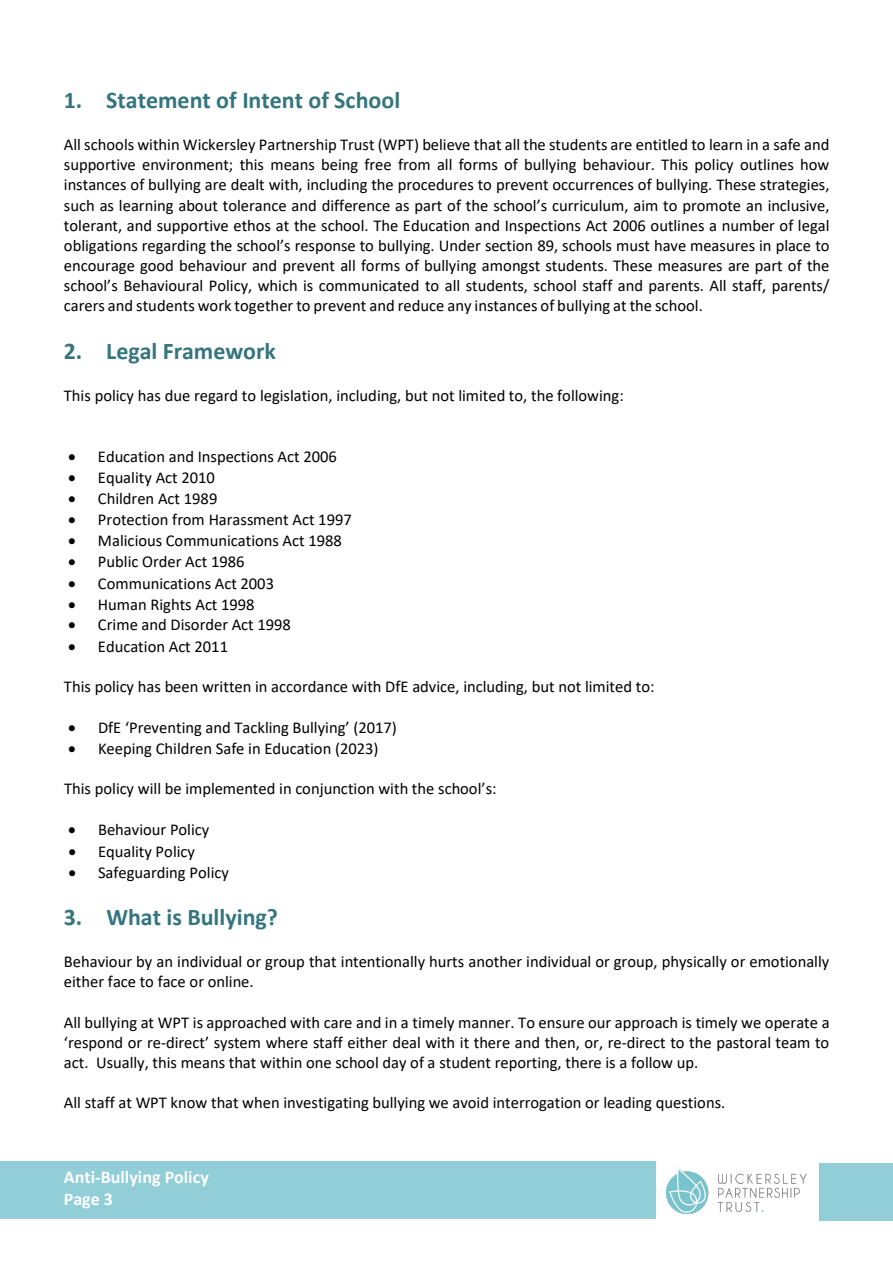
<style>
.page{position:relative;width:893px;height:1263px;background:#fff}
.page>*{position:absolute;margin:0;border:0;box-sizing:border-box;transform-origin:0 0}
.t1{font:700 24px "Calibri";color:#34757e}
.t2{font:700 18px/21.9px "Calibri";color:#fff}
.t3{font:16.5px/20.1px "Calibri";color:#000;text-align:justify}
</style>
<div class="page">
<div style="left:0;top:1161px;width:656px;height:58px;background:#91ced7"></div>
<img style="left:667px;top:1167px;width:139px;height:46px">
<div style="left:820px;top:1163px;width:73px;height:57px;background:#91ced7"></div>
<p class="t1" style="left:64px;top:83px;width:338px">1. Statement of Intent of School</p>
<p class="t3" style="left:64px;top:134px;width:767px">All schools within Wickersley Partnership Trust (WPT) believe that all the students are entitled to learn in a safe and supportive environment; this means being free from all forms of bullying behaviour. This policy outlines how instances of bullying are dealt with, including the procedures to prevent occurrences of bullying. These strategies, such as learning about tolerance and difference as part of the school’s curriculum, aim to promote an inclusive, tolerant, and supportive ethos at the school. The Education and Inspections Act 2006 outlines a number of legal obligations regarding the school’s response to bullying. Under section 89, schools must have measures in place to encourage good behaviour and prevent all forms of bullying amongst students. These measures are part of the school’s Behavioural Policy, which is communicated to all students, school staff and parents. All staff, parents/ carers and students work together to prevent and reduce any instances of bullying at the school.</p>
<p class="t1" style="left:64px;top:334px;width:214px">2. Legal Framework</p>
<p class="t3" style="left:64px;top:385px;width:561px">This policy has due regard to legislation, including, but not limited to, the following:</p>
<p class="t3" style="left:68px;top:446px;width:270px">• Education and Inspections Act 2006</p>
<p class="t3" style="left:68px;top:467px;width:148px">• Equality Act 2010</p>
<p class="t3" style="left:68px;top:488px;width:151px">• Children Act 1989</p>
<p class="t3" style="left:68px;top:509px;width:285px">• Protection from Harassment Act 1997</p>
<p class="t3" style="left:68px;top:530px;width:275px">• Malicious Communications Act 1988</p>
<p class="t3" style="left:68px;top:551px;width:178px">• Public Order Act 1986</p>
<p class="t3" style="left:68px;top:573px;width:207px">• Communications Act 2003</p>
<p class="t3" style="left:68px;top:594px;width:188px">• Human Rights Act 1998</p>
<p class="t3" style="left:68px;top:614px;width:224px">• Crime and Disorder Act 1998</p>
<p class="t3" style="left:68px;top:636px;width:161px">• Education Act 2011</p>
<p class="t3" style="left:64px;top:676px;width:592px">This policy has been written in accordance with DfE advice, including, but not limited to:</p>
<p class="t3" style="left:68px;top:717px;width:330px">• DfE ‘Preventing and Tackling Bullying’ (2017)</p>
<p class="t3" style="left:68px;top:738px;width:312px">• Keeping Children Safe in Education (2023)</p>
<p class="t3" style="left:64px;top:778px;width:434px">This policy will be implemented in conjunction with the school’s:</p>
<p class="t3" style="left:68px;top:819px;width:142px">• Behaviour Policy</p>
<p class="t3" style="left:68px;top:841px;width:128px">• Equality Policy</p>
<p class="t3" style="left:68px;top:862px;width:162px">• Safeguarding Policy</p>
<p class="t1" style="left:64px;top:900px;width:216px">3. What is Bullying?</p>
<p class="t3" style="left:64px;top:951px;width:767px">Behaviour by an individual or group that intentionally hurts another individual or group, physically or emotionally either face to face or online.</p>
<p class="t3" style="left:64px;top:1012px;width:767px">All bullying at WPT is approached with care and in a timely manner. To ensure our approach is timely we operate a ‘respond or re-direct’ system where staff either deal with it there and then, or, re-direct to the pastoral team to act. Usually, this means that within one school day of a student reporting, there is a follow up.</p>
<p class="t3" style="left:64px;top:1092px;width:663px">All staff at WPT know that when investigating bullying we avoid interrogation or leading questions.</p>
<p class="t2" style="left:64px;top:1166px;width:146px">Anti-Bullying Policy<br>Page 3</p>
</div>
